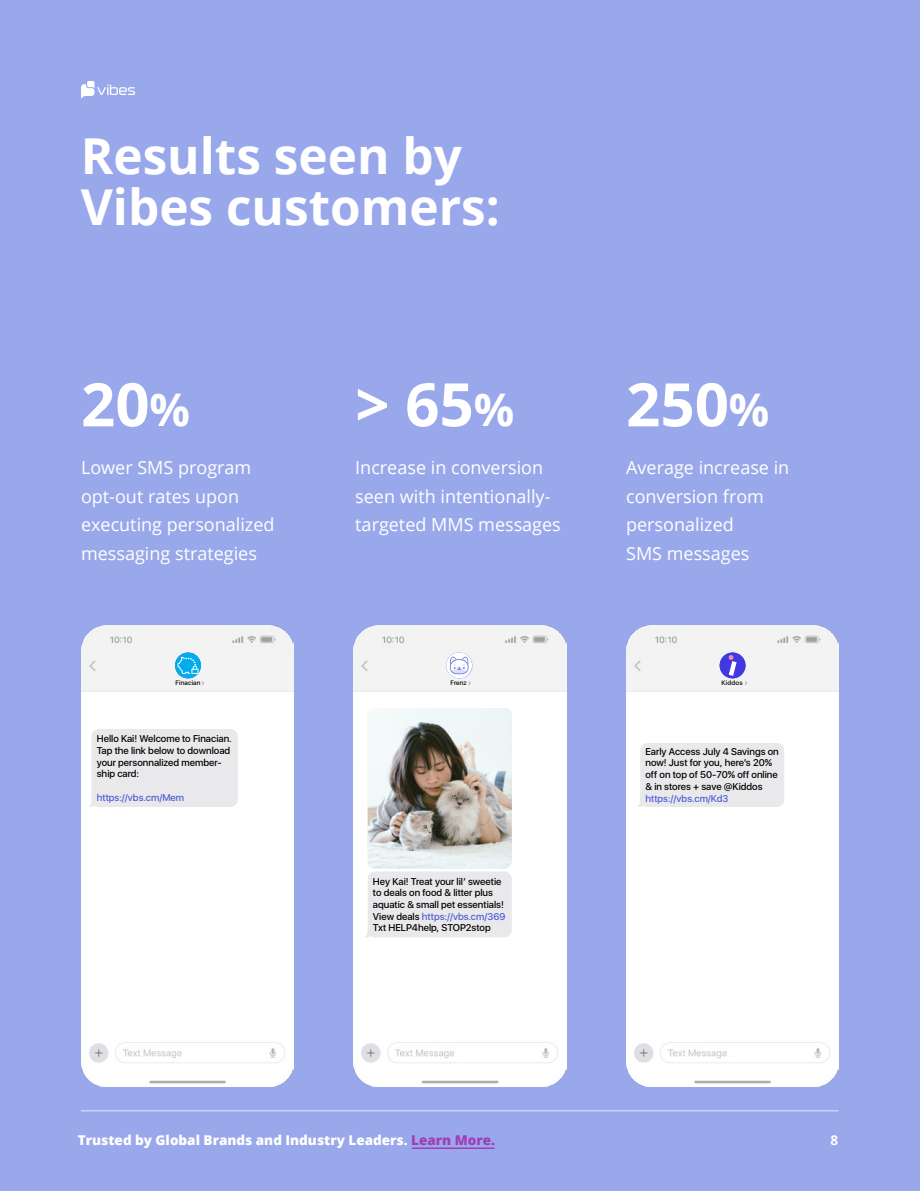
<style>
.page{position:relative;width:920px;height:1191px;background:#99a8eb}
.page>*{position:absolute;margin:0;border:0;box-sizing:border-box;transform-origin:0 0}
.t1{font:700 60px "Open Sans";color:#fff}
.t2{font:700 49.5px/51px "Open Sans";color:#fff}
.Paragraph_Style_1{font:18px/28.5px "Open Sans";color:#fff}
.t3{font:800 13.5px "Open Sans";color:#fff}
.t4{font:700 13.5px "Open Sans";color:#fff}
.t5{font:500 9.75px/11.7px "SFUI Display";color:#000}
.t6{font:500 9.75px "SFUI Display";color:#4f5cd6}
.t7{font:500 6.45px "SFUI Display";letter-spacing:.02em;color:#000}
.s1{font-size:45px}
.s2{color:#4f5cd6}
.s3{color:#a13db8}
</style>
<div class="page">
<hr style="left:81px;top:1110px;width:757px;height:2px;background:#ccd4f5">
<svg style="left:81px;top:81px;width:54px;height:18px"></svg>
<hr style="left:412px;top:1148px;width:82px;height:1px;background:#a13db8">
<img style="left:81px;top:626px;width:213px;height:460px">
<img style="left:353px;top:626px;width:213px;height:460px">
<img style="left:626px;top:626px;width:212px;height:460px">
<div style="left:92px;top:729px;width:146px;height:78px;background:#e9e9ec;border-radius:8px"></div>
<svg style="left:88px;top:796px;width:9px;height:11px"></svg>
<svg style="left:201px;top:681px;width:4px;height:5px"></svg>
<div style="left:175px;top:652px;width:26px;height:26px;background:#00aced;border-radius:13px"></div>
<svg style="left:177px;top:657px;width:21px;height:17px"></svg>
<svg style="left:468px;top:681px;width:3px;height:5px"></svg>
<svg style="left:446px;top:652px;width:26px;height:26px"></svg>
<svg style="left:449px;top:657px;width:20px;height:17px"></svg>
<svg style="left:744px;top:681px;width:3px;height:5px"></svg>
<div style="left:719px;top:652px;width:26px;height:26px;background:#4138e0;border-radius:13px"></div>
<svg style="left:728px;top:655px;width:8px;height:21px"></svg>
<div style="left:640px;top:743px;width:144px;height:64px;background:#e9e9ec;border-radius:8px"></div>
<svg style="left:636px;top:796px;width:9px;height:11px"></svg>
<div style="left:368px;top:872px;width:144px;height:66px;background:#e9e9ec;border-radius:8px"></div>
<svg style="left:364px;top:927px;width:11px;height:11px"></svg>
<img style="left:368px;top:708px;width:144px;height:160px">
<p class="t2" style="left:81px;top:130px;width:421px">Results seen by<br>Vibes customers:</p>
<p class="t1" style="left:81px;top:362px;width:111px">20<span class="s1">%</span></p>
<p class="Paragraph_Style_1" style="left:81px;top:453px;width:172px">Lower SMS program</p>
<p class="Paragraph_Style_1" style="left:81px;top:481px;width:160px">opt-out rates upon</p>
<p class="Paragraph_Style_1" style="left:81px;top:510px;width:195px">executing personalized</p>
<p class="Paragraph_Style_1" style="left:81px;top:538px;width:177px">messaging strategies</p>
<p class="t1" style="left:355px;top:362px;width:160px">&gt; 65<span class="s1">%</span></p>
<p class="Paragraph_Style_1" style="left:355px;top:453px;width:207px">Increase in conversion seen with intentionally&shy;targeted MMS messages</p>
<p class="t1" style="left:626px;top:362px;width:145px">250<span class="s1">%</span></p>
<p class="Paragraph_Style_1" style="left:626px;top:453px;width:165px">Average increase in conversion from</p>
<p class="Paragraph_Style_1" style="left:626px;top:510px;width:109px">personalized</p>
<p class="Paragraph_Style_1" style="left:626px;top:538px;width:125px">SMS messages</p>
<p class="t7" style="left:176px;top:679px;width:26px">Finacian</p>
<p class="t7" style="left:450px;top:679px;width:18px">Frenz</p>
<p class="t7" style="left:721px;top:679px;width:23px">Kiddos</p>
<p class="t5" style="left:97px;top:733px;width:136px">Hello Kai! Welcome to Finacian.<br>Tap the link below to download your personnalized member&shy;ship card:</p>
<p class="t6" style="left:97px;top:790px;width:89px">https://vbs.cm/Mem</p>
<p class="t5" style="left:373px;top:876px;width:134px">Hey Kai! Treat your lil’ sweetie to deals on food &amp; litter plus aquatic &amp; small pet essentials!<br>View deals <span class="s2">https://vbs.cm/369<br></span>Txt HELP4help, STOP2stop</p>
<p class="t5" style="left:645px;top:746px;width:135px">Early Access July 4 Savings on now! Just for you, here’s 20% off on top of 50-70% off online &amp; in stores + save @Kiddos <span class="s2">https://vbs.cm/Kd3</span></p>
<h3 class="t3" style="left:78px;top:1130px;width:418px">Trusted by Global Brands and Industry Leaders. <span class="s3">Learn More.</span></h3>
<h3 class="t4" style="left:830px;top:1131px;width:9px">8</h3>
</div>
